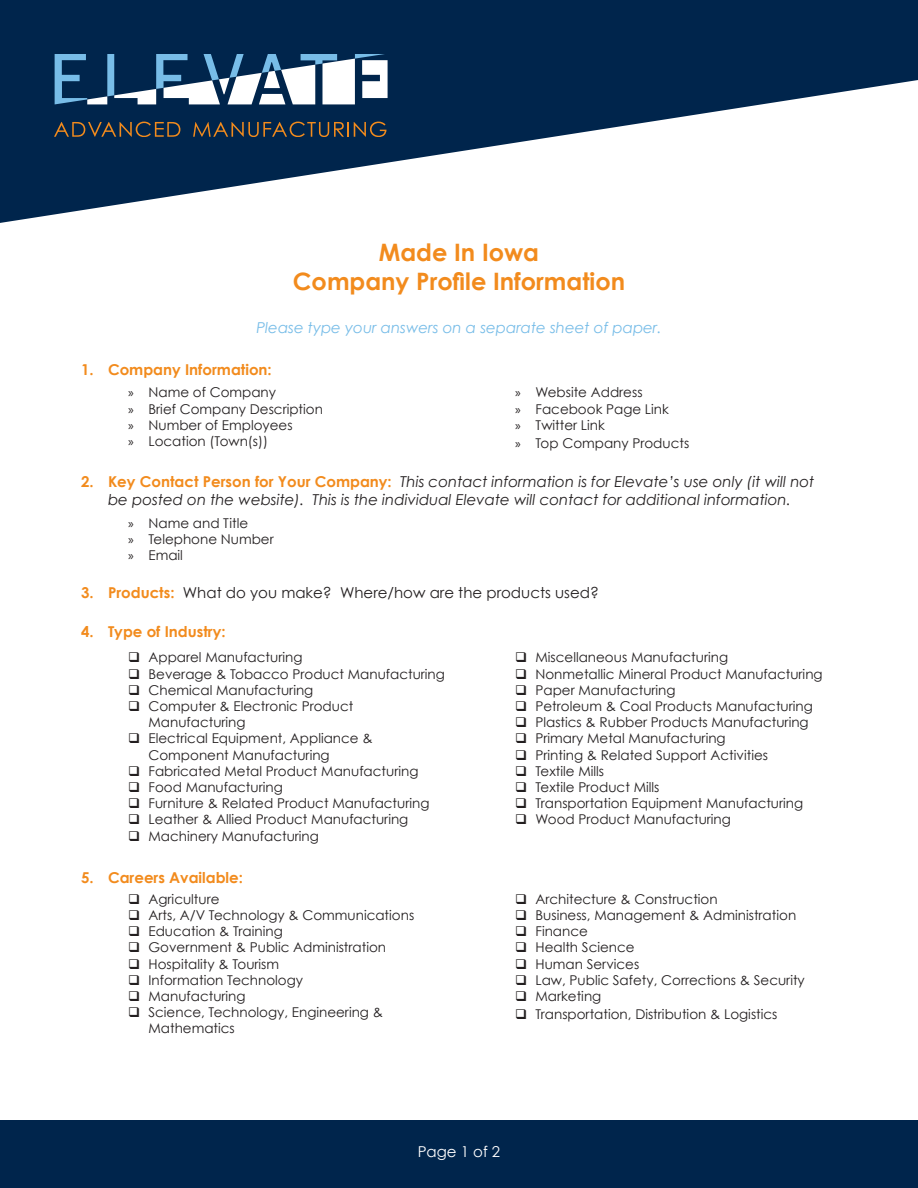
<style>
.page{position:relative;width:918px;height:1188px;background:#fff}
.page>*{position:absolute;margin:0;border:0;box-sizing:border-box;transform-origin:0 0}
.t1{font:700 24px "Century Gothic";color:#f28b1d}
.t2{font:italic 15px/18px "Century Gothic";color:#231f20;text-align:center}
.t3{font:700 15px "Century Gothic";color:#f28b1d}
.t4{font:15px "Century Gothic";color:#231f20}
.t5{font:italic 15px "Century Gothic";color:#78bde8}
.t6{font:15px "Century Gothic";color:#fff}
.t7{font:13.5px/16.2px "Century Gothic";color:#231f20}
.s1{font-family:"Myriad Pro"}
.s2{font-weight:700;font-style:normal;color:#f28b1d}
.s3{font-weight:700;color:#f28b1d}
</style>
<div class="page">
<svg style="left:0;top:0;width:918px;height:223px;fill:#00254c"></svg>
<svg style="left:55px;top:54px;width:333px;height:50px"></svg>
<svg style="left:54px;top:122px;width:126px;height:15px;background:#3a3d40"></svg>
<svg style="left:193px;top:122px;width:194px;height:15px;background:#3b3d40"></svg>
<div style="left:0;top:1120px;width:918px;height:68px;background:#00254c"></div>
<p class="t1" style="left:379px;top:237px;width:162px">Made In Iowa</p>
<p class="t1" style="left:293px;top:266px;width:334px">Company Profile Information</p>
<p class="t5" style="left:256px;top:318px;width:407px">Please type your answers on a separate sheet of paper.</p>
<p class="t3" style="left:81px;top:360px;width:192px">1. Company Information:</p>
<p class="t7" style="left:128px;top:384px;width:149px"><span class="s1">»</span> Name of Company</p>
<p class="t7" style="left:128px;top:400px;width:196px"><span class="s1">»</span> Brief Company Description</p>
<p class="t7" style="left:128px;top:417px;width:166px"><span class="s1">»</span> Number of Employees</p>
<p class="t7" style="left:128px;top:433px;width:141px"><span class="s1">»</span> Location (Town(s))</p>
<p class="t7" style="left:515px;top:384px;width:129px"><span class="s1">»</span> Website Address</p>
<p class="t7" style="left:515px;top:400px;width:155px"><span class="s1">»</span> Facebook Page Link</p>
<p class="t7" style="left:515px;top:417px;width:91px"><span class="s1">»</span> Twitter Link</p>
<p class="t7" style="left:515px;top:435px;width:176px"><span class="s1">»</span> Top Company Products</p>
<p class="t2" style="left:81px;top:472px;width:735px"><span class="s2">2. Key Contact Person for Your Company:</span> This contact information is for Elevate’s use only (it will not be posted on the website). This is the individual Elevate will contact for additional information.</p>
<p class="t7" style="left:128px;top:515px;width:121px"><span class="s1">»</span> Name and Title</p>
<p class="t7" style="left:128px;top:531px;width:147px"><span class="s1">»</span> Telephone Number</p>
<p class="t7" style="left:128px;top:547px;width:56px"><span class="s1">»</span> Email</p>
<p class="t4" style="left:81px;top:584px;width:519px"><span class="s3">3. Products:</span> What do you make? Where/how are the products used?</p>
<p class="t3" style="left:81px;top:622px;width:146px">4. Type of Industry:</p>
<p class="t7" style="left:128px;top:649px;width:176px">❑ Apparel Manufacturing</p>
<p class="t7" style="left:128px;top:665px;width:318px">❑ Beverage &amp; Tobacco Product Manufacturing</p>
<p class="t7" style="left:128px;top:682px;width:187px">❑ Chemical Manufacturing</p>
<p class="t7" style="left:148px;top:698px;width:206px;text-indent:-20px">❑ Computer &amp; Electronic Product<br>Manufacturing</p>
<p class="t7" style="left:148px;top:730px;width:226px;text-indent:-20px">❑ Electrical Equipment, Appliance &amp;<br>Component Manufacturing</p>
<p class="t7" style="left:128px;top:763px;width:292px">❑ Fabricated Metal Product Manufacturing</p>
<p class="t7" style="left:128px;top:779px;width:156px">❑ Food Manufacturing</p>
<p class="t7" style="left:128px;top:795px;width:303px">❑ Furniture &amp; Related Product Manufacturing</p>
<p class="t7" style="left:128px;top:811px;width:282px">❑ Leather &amp; Allied Product Manufacturing</p>
<p class="t7" style="left:128px;top:827px;width:192px">❑ Machinery Manufacturing</p>
<p class="t7" style="left:515px;top:649px;width:214px">❑ Miscellaneous Manufacturing</p>
<p class="t7" style="left:515px;top:665px;width:309px">❑ Nonmetallic Mineral Product Manufacturing</p>
<p class="t7" style="left:515px;top:682px;width:162px">❑ Paper Manufacturing</p>
<p class="t7" style="left:515px;top:698px;width:299px">❑ Petroleum &amp; Coal Products Manufacturing</p>
<p class="t7" style="left:515px;top:714px;width:295px">❑ Plastics &amp; Rubber Products Manufacturing</p>
<p class="t7" style="left:515px;top:730px;width:212px">❑ Primary Metal Manufacturing</p>
<p class="t7" style="left:515px;top:746px;width:254px">❑ Printing &amp; Related Support Activities</p>
<p class="t7" style="left:515px;top:763px;width:90px">❑ Textile Mills</p>
<p class="t7" style="left:515px;top:779px;width:146px">❑ Textile Product Mills</p>
<p class="t7" style="left:515px;top:795px;width:290px">❑ Transportation Equipment Manufacturing</p>
<p class="t7" style="left:515px;top:811px;width:217px">❑ Wood Product Manufacturing</p>
<p class="t3" style="left:81px;top:868px;width:163px">5. Careers Available:</p>
<p class="t7" style="left:128px;top:891px;width:93px">❑ Agriculture</p>
<p class="t7" style="left:128px;top:907px;width:287px">❑ Arts, A/V Technology &amp; Communications</p>
<p class="t7" style="left:128px;top:923px;width:156px">❑ Education &amp; Training</p>
<p class="t7" style="left:128px;top:939px;width:259px">❑ Government &amp; Public Administration</p>
<p class="t7" style="left:128px;top:955px;width:152px">❑ Hospitality &amp; Tourism</p>
<p class="t7" style="left:128px;top:972px;width:176px">❑ Information Technology</p>
<p class="t7" style="left:128px;top:988px;width:119px">❑ Manufacturing</p>
<p class="t7" style="left:148px;top:1004px;width:236px;text-indent:-20px">❑ Science, Technology, Engineering &amp;<br>Mathematics</p>
<p class="t7" style="left:515px;top:891px;width:204px">❑ Architecture &amp; Construction</p>
<p class="t7" style="left:515px;top:907px;width:282px">❑ Business, Management &amp; Administration</p>
<p class="t7" style="left:515px;top:923px;width:74px">❑ Finance</p>
<p class="t7" style="left:515px;top:939px;width:121px">❑ Health Science</p>
<p class="t7" style="left:515px;top:955px;width:126px">❑ Human Services</p>
<p class="t7" style="left:515px;top:972px;width:291px">❑ Law, Public Safety, Corrections &amp; Security</p>
<p class="t7" style="left:515px;top:988px;width:88px">❑ Marketing</p>
<p class="t7" style="left:515px;top:1006px;width:264px">❑ Transportation, Distribution &amp; Logistics</p>
<p class="t6" style="left:418px;top:1143px;width:84px">Page 1 of 2</p>
</div>
